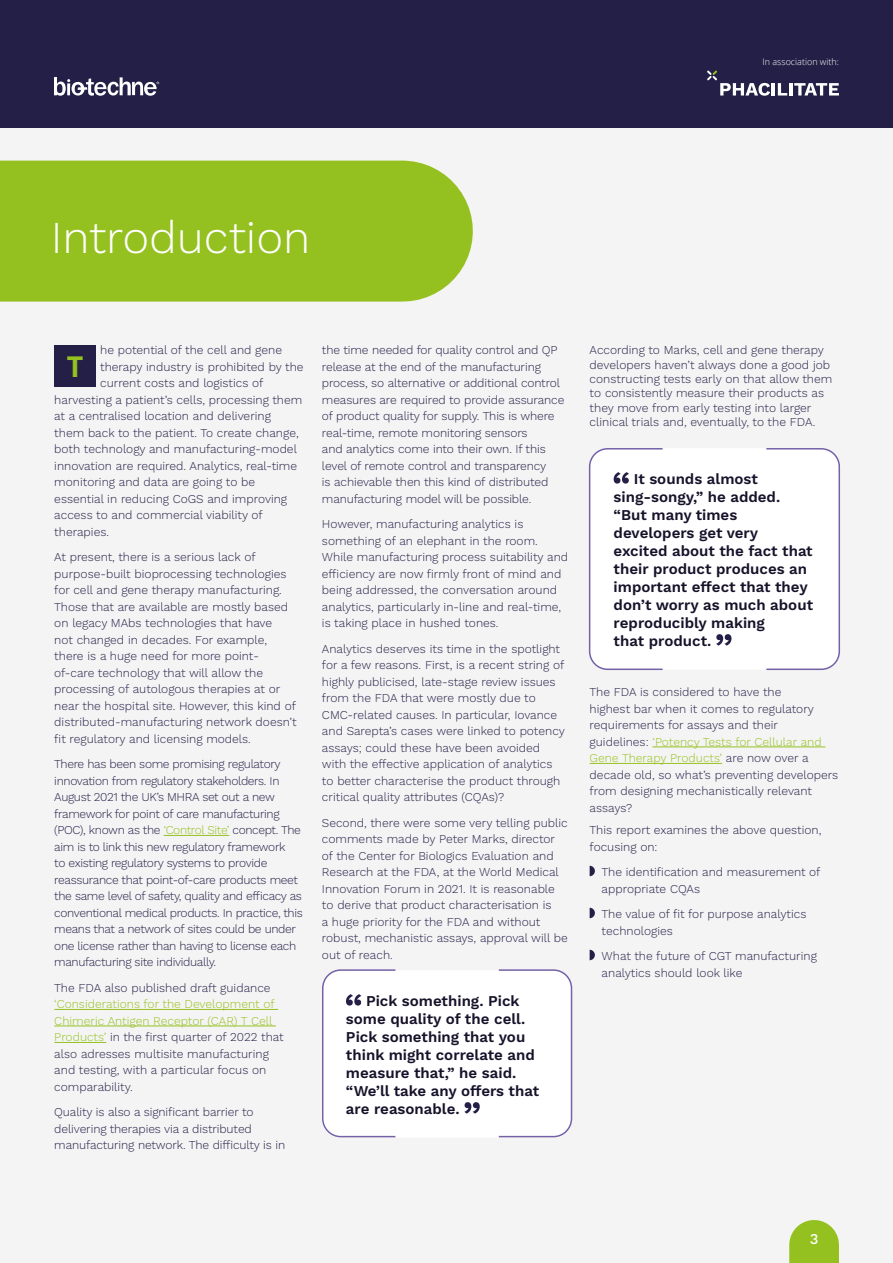
<style>
.page{position:relative;width:893px;height:1263px;background:#fff}
.page>*{position:absolute;margin:0;border:0;box-sizing:border-box;transform-origin:0 0}
.t1{font:300 45.6px "Work Sans";color:#fff}
.t2{font:700 28.65px "Open Sans";color:#95c120}
.t3{font:600 15px/18px "Work Sans";color:#17122a}
.t4{font:500 15px "Work Sans";color:#fff}
.t5{font:300 12px/16.5px "Work Sans";color:#241f47}
.t6{font:300 12px/16.5px "Work Sans";letter-spacing:-.03em;color:#241f47}
.t7{font:300 9px "Open Sans";color:#fff}
.s1{color:#95c120}
</style>
<div class="page">
<div style="left:0;top:86px;width:893px;height:1177px;background:#f4f4f4"></div>
<hr style="left:164px;top:835px;width:65px;height:1px;background:#95c120">
<hr style="left:54px;top:1009px;width:224px;height:1px;background:#95c120">
<hr style="left:54px;top:1026px;width:222px;height:1px;background:#95c120">
<hr style="left:54px;top:1042px;width:52px;height:1px;background:#95c120">
<div style="left:54px;top:346px;width:42px;height:41px;background:#241f47"></div>
<hr style="left:652px;top:747px;width:173px;height:1px;background:#95c120">
<hr style="left:590px;top:763px;width:132px;height:1px;background:#95c120">
<svg style="left:590px;top:866px;width:5px;height:10px"></svg>
<svg style="left:590px;top:908px;width:5px;height:10px"></svg>
<svg style="left:590px;top:950px;width:5px;height:10px"></svg>
<div style="left:1px;top:0;width:892px;height:128px;background:#241f47"></div>
<div style="left:0;top:161px;width:402px;height:141px;background:#95c120"></div>
<svg style="left:54px;top:77px;width:105px;height:19px"></svg>
<svg style="left:707px;top:71px;width:132px;height:25px"></svg>
<div style="left:588px;top:448px;width:252px;height:222px;background:#fff"></div>
<div style="left:322px;top:969px;width:251px;height:169px;background:#fff"></div>
<div style="left:0;top:0;width:10px;height:128px;background:#241f47"></div>
<div style="left:789px;top:1245px;width:50px;height:18px;background:#95c120"></div>
<p class="t7" style="left:763px;top:57px;width:78px">In association with:</p>
<h1 class="t1" style="left:51px;top:211px;width:261px">Introduction</h1>
<p class="t5" style="left:100px;top:342px;width:183px">he potential of the cell and gene</p>
<p class="t5" style="left:100px;top:359px;width:205px">therapy industry is prohibited by the</p>
<p class="t5" style="left:100px;top:375px;width:165px">current costs and logistics of</p>
<p class="t5" style="left:54px;top:392px;width:250px">harvesting a patient’s cells, processing them</p>
<p class="t5" style="left:54px;top:408px;width:218px">at a centralised location and delivering</p>
<p class="t5" style="left:54px;top:425px;width:246px">them back to the patient. To create change,</p>
<p class="t5" style="left:54px;top:441px;width:244px">both technology and manufacturing-model</p>
<p class="t5" style="left:54px;top:458px;width:244px">innovation are required. Analytics, real-time</p>
<p class="t5" style="left:54px;top:474px;width:202px">monitoring and data are going to be</p>
<p class="t5" style="left:54px;top:491px;width:234px">essential in reducing CoGS and improving</p>
<p class="t5" style="left:54px;top:507px;width:210px">access to and commercial viability of</p>
<p class="t5" style="left:54px;top:524px;width:56px">therapies.</p>
<p class="t5" style="left:54px;top:549px;width:244px">At present, there is a serious lack of purpose-built bioprocessing technologies for cell and gene therapy manufacturing.<br>Those that are available are mostly based on legacy MAbs technologies that have<br>not changed in decades. For example, there is a huge need for more point&shy;of-care technology that will allow the processing of autologous therapies at or near the hospital site. However, this kind of distributed-manufacturing network doesn’t fit regulatory and licensing models.</p>
<p class="t6" style="left:54px;top:756px;width:250px">There has been some promising regulatory innovation from regulatory stakeholders. In August 2021 the UK’s MHRA set out a new framework for point of care manufacturing (POC), known as the <span class="s1">‘Control Site’</span> concept. The aim is to link this new regulatory framework<br>to existing regulatory systems to provide reassurance that point-of-care products meet the same level of safety, quality and efficacy as conventional medical products. In practice, this means that a network of sites could be under one license rather than having to license each manufacturing site individually.</p>
<p class="t5" style="left:54px;top:980px;width:218px">The FDA also published draft guidance</p>
<p class="t5" style="left:54px;top:996px;width:231px"><span class="s1">‘Considerations for the Development of Chimeric Antigen Receptor (CAR) T Cell Products’</span> in the first quarter of 2022 that also adresses multisite manufacturing and testing, with a particular focus on comparability.</p>
<p class="t5" style="left:54px;top:1104px;width:232px">Quality is also a significant barrier to delivering therapies via a distributed manufacturing network. The difficulty is in</p>
<h2 class="t2" style="left:67px;top:347px;width:18px">T</h2>
<p class="t5" style="left:322px;top:342px;width:244px">the time needed for quality control and QP release at the end of the manufacturing process, so alternative or additional control measures are required to provide assurance of product quality for supply. This is where real-time, remote monitoring sensors<br>and analytics come into their own. If this level of remote control and transparency<br>is achievable then this kind of distributed manufacturing model will be possible.</p>
<p class="t5" style="left:322px;top:516px;width:248px">However, manufacturing analytics is something of an elephant in the room.<br>While manufacturing process suitability and efficiency are now firmly front of mind and being addressed, the conversation around analytics, particularly in-line and real-time, is taking place in hushed tones.</p>
<p class="t5" style="left:322px;top:641px;width:244px">Analytics deserves its time in the spotlight for a few reasons. First, is a recent string of highly publicised, late-stage review issues from the FDA that were mostly due to CMC-related causes. In particular, Iovance and Sarepta’s cases were linked to potency assays; could these have been avoided with the effective application of analytics to better characterise the product through critical quality attributes (CQAs)?</p>
<p class="t5" style="left:322px;top:815px;width:247px">Second, there were some very telling public comments made by Peter Marks, director of the Center for Biologics Evaluation and Research at the FDA, at the World Medical Innovation Forum in 2021. It is reasonable to derive that product characterisation is<br>a huge priority for the FDA and without robust, mechanistic assays, approval will be out of reach.</p>
<p class="t3" style="left:346px;top:992px;width:195px;text-indent:20px">Pick something. Pick some quality of the cell.<br>Pick something that you think might correlate and measure that,” he said. “We’ll take any offers that are reasonable.</p>
<p class="t5" style="left:590px;top:343px;width:244px;line-height:14.4px">According to Marks, cell and gene therapy developers haven’t always done a good job constructing tests early on that allow them to consistently measure their products as they move from early testing into larger clinical trials and, eventually, to the FDA.</p>
<p class="t3" style="left:614px;top:470px;width:201px;text-indent:20px">It sounds almost sing-songy,” he added. “But many times developers get very excited about the fact that their product produces an important effect that they don’t worry as much about reproducibly making<br>that product.</p>
<p class="t5" style="left:590px;top:684px;width:250px">The FDA is considered to have the<br>highest bar when it comes to regulatory requirements for assays and their guidelines: <span class="s1">‘Potency Tests for Cellular and Gene Therapy Products’</span> are now over a decade old, so what’s preventing developers from designing mechanistically relevant assays?</p>
<p class="t5" style="left:590px;top:822px;width:233px">This report examines the above question, focusing on:</p>
<p class="t5" style="left:602px;top:864px;width:220px">The identification and measurement of appropriate CQAs</p>
<p class="t5" style="left:602px;top:906px;width:206px">The value of fit for purpose analytics technologies</p>
<p class="t5" style="left:602px;top:948px;width:217px">What the future of CGT manufacturing analytics should look like</p>
<p class="t4" style="left:810px;top:1230px;width:10px">3</p>
</div>
